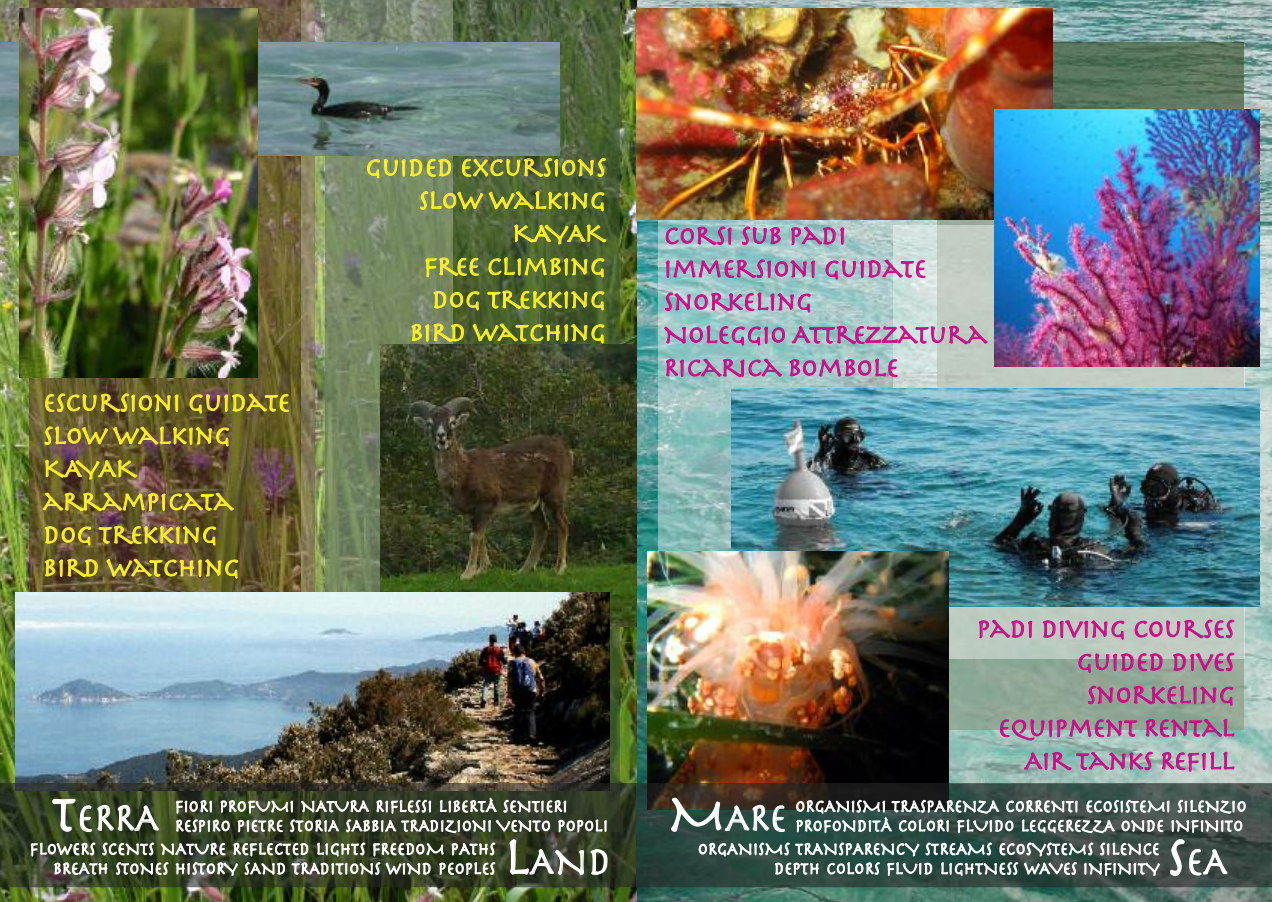
<style>
.page{position:relative;width:1272px;height:902px;background:#fff}
.page>*{position:absolute;margin:0;border:0;box-sizing:border-box;transform-origin:0 0}
.t1{font:40.5px "Herculanum";color:#fff;scale:.9 1}
.t2{font:27px/33px "Herculanum";letter-spacing:-.03em;color:#ca0d89}
.t3{font:27px/33px "Herculanum";letter-spacing:-.03em;color:#fff12a;text-align:right}
.t4{font:18px/19.5px "Herculanum";color:#fff;scale:.9 1}
.s1{font-size:54px}
</style>
<div class="page">
<img style="left:636px;top:0;width:635px;height:901px">
<img style="left:1052px;top:43px;width:191px;height:66px">
<img style="left:0;top:0;width:636px;height:901px">
<img style="left:30px;top:0;width:271px;height:592px">
<img style="left:452px;top:0;width:167px;height:783px">
<img style="left:658px;top:219px;width:336px;height:6px">
<img style="left:658px;top:225px;width:235px;height:326px">
<img style="left:301px;top:0;width:151px;height:592px">
<img style="left:893px;top:225px;width:378px;height:558px">
<img style="left:937px;top:225px;width:306px;height:504px">
<img style="left:1243px;top:225px;width:1px;height:433px">
<img style="left:0;top:43px;width:559px;height:112px">
<img style="left:636px;top:9px;width:416px;height:210px">
<img style="left:994px;top:109px;width:265px;height:258px">
<img style="left:732px;top:388px;width:527px;height:219px">
<img style="left:647px;top:551px;width:301px;height:232px">
<img style="left:19px;top:9px;width:239px;height:369px">
<img style="left:380px;top:344px;width:256px;height:282px">
<img style="left:15px;top:592px;width:595px;height:191px">
<img style="left:0;top:783px;width:1271px;height:104px">
<svg style="left:610px;top:783px;width:9px;height:7px"></svg>
<img style="left:948px;top:783px;width:323px;height:1px">
<img style="left:647px;top:783px;width:301px;height:26px">
<img style="left:15px;top:783px;width:595px;height:7px">
<h2 class="t3" style="left:43px;top:384px;width:249px;text-align:left">ESCURSIONI GUIDATE<br>SLOW WALKING<br>KAYAK<br>ARRAMPICATA<br>DOG TREKKING<br>BIRD WATCHING</h2>
<h2 class="t3" style="left:365px;top:149px;width:243px">GUIDED EXCURSIONS<br>SLOW WALKING<br>KAYAK<br>FREE CLIMBING<br>DOG TREKKING<br>BIRD WATCHING</h2>
<h2 class="t2" style="left:663px;top:217px;width:325px">CORSI SUB PADI<br>IMMERSIONI GUIDATE<br>SNORKELING<br>NOLEGGIO ATTREZZATURA<br>RICARICA BOMBOLE</h2>
<h2 class="t2" style="left:976px;top:610px;width:260px;text-align:right">PADI DIVING COURSES<br>GUIDED DIVES<br>SNORKELING<br>EQUIPMENT RENTAL<br>AIR TANKS REFILL</h2>
<h1 class="t1" style="left:52px;top:792px;width:120px"><span class="s1">T</span>ERRA</h1>
<p class="t4" style="left:175px;top:795px;width:483px">FIORI PROFUMI NATURA RIFLESSI LIBERTÀ SENTIERI<br>RESPIRO PIETRE STORIA SABBIA TRADIZIONI VENTO POPOLI</p>
<p class="t4" style="left:29px;top:838px;width:519px;text-align:right">FLOWERS SCENTS NATURE REFLECTED LIGHTS FREEDOM PATHS<br>BREATH STONES HISTORY SAND TRADITIONS WIND PEOPLES</p>
<h1 class="t1" style="left:1166px;top:835px;width:69px"><span class="s1">S</span>EA</h1>
<h1 class="t1" style="left:668px;top:792px;width:133px"><span class="s1">M</span>ARE</h1>
<p class="t4" style="left:795px;top:795px;width:503px">ORGANISMI TRASPARENZA CORRENTI ECOSISTEMI SILENZIO<br>PROFONDITÀ COLORI FLUIDO LEGGEREZZA ONDE INFINITO</p>
<p class="t4" style="left:697px;top:838px;width:514px;text-align:right">ORGANISMS TRANSPARENCY STREAMS ECOSYSTEMS SILENCE<br>DEPTH COLORS FLUID LIGHTNESS WAVES INFINITY</p>
<h1 class="t1" style="left:504px;top:835px;width:120px"><span class="s1">L</span>AND</h1>
</div>
